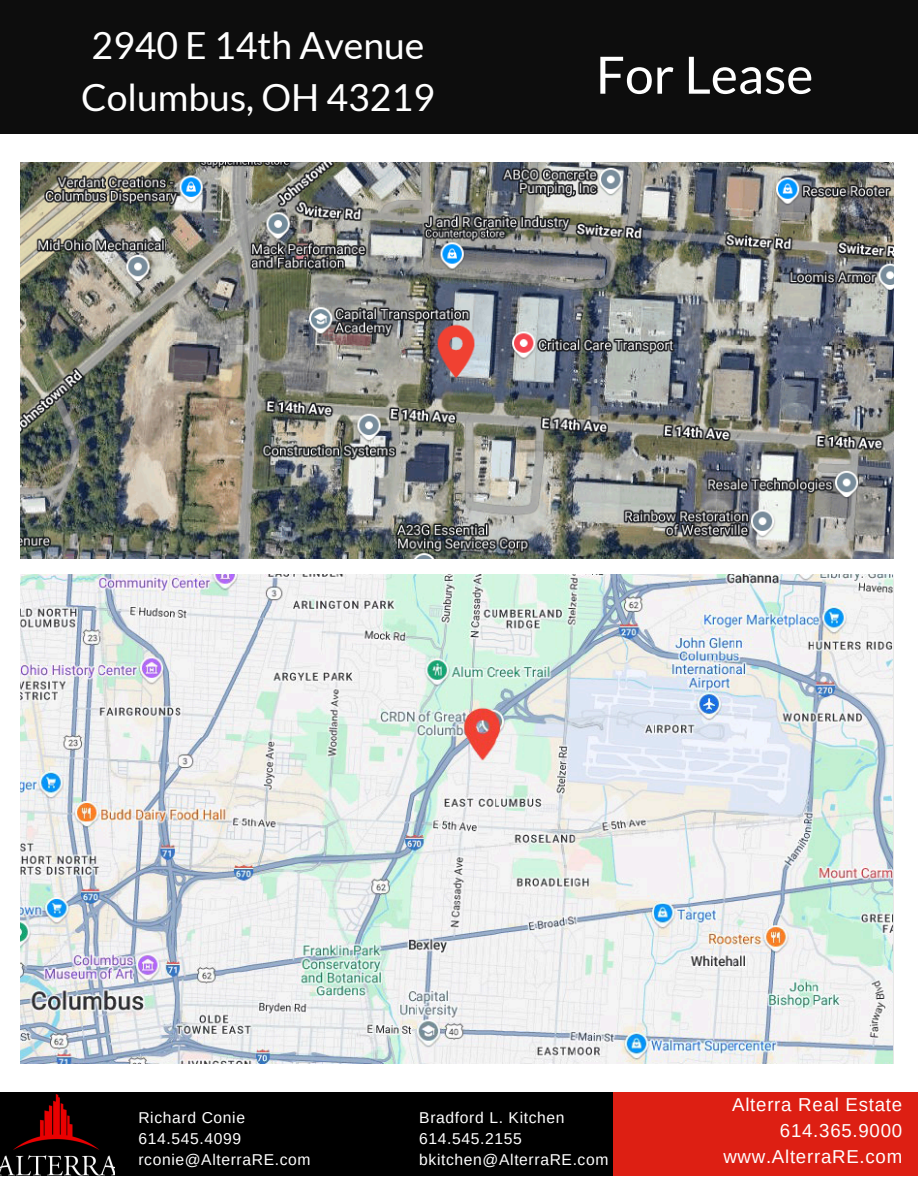
<style>
.page{position:relative;width:918px;height:1188px;background:#fff}
.page>*{position:absolute;margin:0;border:0;box-sizing:border-box;transform-origin:0 0}
.t1{font:51.45px "Lato";color:#fff}
.t2{font:37.35px/51.8px "Lato";color:#fff}
.t3{font:18.75px/25.8px "Arimo";letter-spacing:.04em;color:#fff;text-align:right}
.t4{font:15.6px "Arimo";letter-spacing:.04em;color:#fff}
</style>
<div class="page">
<div style="left:0;top:0;width:918px;height:133px;background:#0d0d0d"></div>
<div style="left:0;top:1092px;width:615px;height:83px;background:#000"></div>
<div style="left:614px;top:1092px;width:304px;height:83px;background:#dd1f13"></div>
<img style="left:0;top:1094px;width:115px;height:81px">
<img style="left:20px;top:162px;width:873px;height:396px">
<img style="left:20px;top:575px;width:873px;height:488px">
<p class="t2" style="left:81px;top:19px;width:355px">2940 E 14th Avenue<br>Columbus, OH 43219</p>
<p class="t1" style="left:596px;top:43px;width:219px">For Lease</p>
<h3 class="t4" style="left:138px;top:1109px;width:108px">Richard Conie</h3>
<p class="t4" style="left:138px;top:1130px;width:104px">614.545.4099</p>
<p class="t4" style="left:138px;top:1151px;width:174px">rconie@AlterraRE.com</p>
<h1 class="t4" style="left:419px;top:1109px;width:147px">Bradford L. Kitchen</h1>
<p class="t4" style="left:419px;top:1130px;width:104px">614.545.2155</p>
<p class="t4" style="left:419px;top:1151px;width:191px">bkitchen@AlterraRE.com</p>
<h2 class="t3" style="left:723px;top:1092px;width:180px">Alterra Real Estate<br>614.365.9000 www.AlterraRE.com</h2>
</div>
